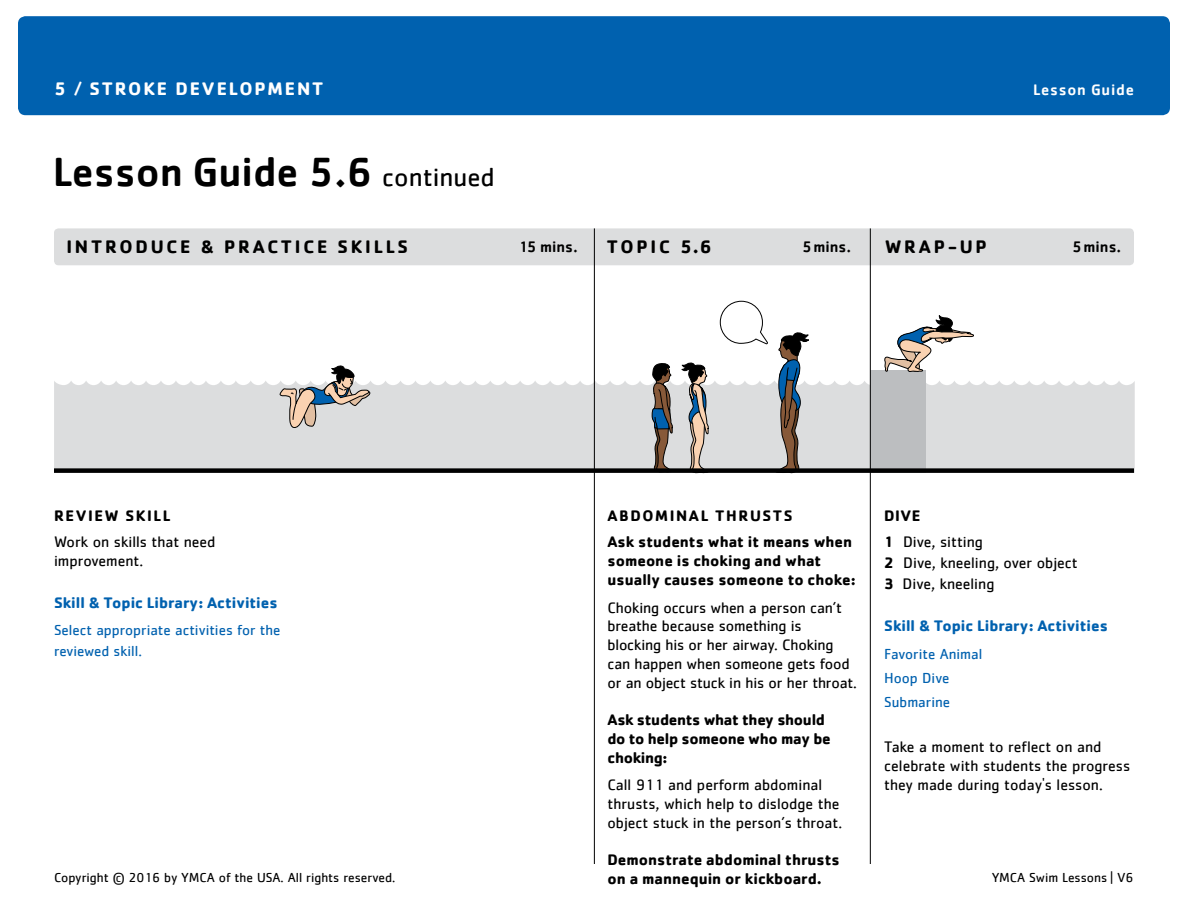
<style>
.page{position:relative;width:1188px;height:918px;background:#fff}
.page>*{position:absolute;margin:0;border:0;box-sizing:border-box;transform-origin:0 0}
.t1{font:500 42px "Cachet";color:#000}
.t2{font:700 18.75px "Cachet";letter-spacing:.15em;color:#000}
.t3{font:700 18.75px "Cachet";letter-spacing:.1em;color:#fff}
.t4{font:15.75px/18.8px "Cachet";color:#000}
.t5{font:700 15.75px/27px "Cachet";color:#000}
.t6{font:700 15.75px "Cachet";color:#0061af}
.t7{font:700 15.75px/18.8px "Cachet";letter-spacing:-.02em;color:#000}
.t8{font:500 15.75px "Cachet";color:#000}
.t9{font:700 15.75px "Cachet";letter-spacing:.1em;color:#000}
.t10{font:500 15.75px "Cachet";letter-spacing:.05em;color:#fff}
.t11{font:15px/24px "Cachet";color:#0061af}
.t12{font:13.5px "Cachet";color:#000}
.s1{font-weight:500}
.s2{font-weight:400;font-size:27px}
.s3{font-weight:700}
</style>
<div class="page">
<div style="left:54px;top:380px;width:1081px;height:93px;background:#dcddde"></div>
<div style="left:54px;top:228px;width:1080px;height:37px;background:#dcddde;border-radius:4px"></div>
<hr style="left:594px;top:228px;width:1px;height:636px;background:#000">
<svg style="left:776px;top:332px;width:33px;height:136px"></svg>
<svg style="left:681px;top:362px;width:28px;height:106px;background:#aca6a2"></svg>
<svg style="left:652px;top:363px;width:21px;height:105px;background:#726d6a"></svg>
<svg style="left:720px;top:301px;width:48px;height:43px"></svg>
<svg style="left:280px;top:365px;width:91px;height:63px"></svg>
<div style="left:870px;top:371px;width:55px;height:102px;background:#bcbec0"></div>
<hr style="left:870px;top:228px;width:1px;height:636px;background:#000">
<div style="left:54px;top:468px;width:1080px;height:5px;background:#000"></div>
<svg style="left:884px;top:316px;width:90px;height:62px"></svg>
<div style="left:18px;top:16px;width:1152px;height:99px;background:#0061af;border-radius:8px"></div>
<p class="t3" style="left:54px;top:77px;width:271px">5 <span class="s1">/</span> STROKE DEVELOPMENT</p>
<p class="t10" style="left:1033px;top:80px;width:102px">Lesson Guide</p>
<h1 class="t1" style="left:53px;top:147px;width:443px">Lesson Guide 5.6 <span class="s2">continued</span></h1>
<p class="t2" style="left:66px;top:235px;width:343px">INTRODUCE &amp; PRACTICE SKILLS</p>
<p class="t8" style="left:519px;top:237px;width:61px">15 mins.</p>
<p class="t2" style="left:607px;top:235px;width:106px">TOPIC 5.6</p>
<p class="t8" style="left:802px;top:237px;width:51px">5mins.</p>
<p class="t2" style="left:885px;top:235px;width:103px">Wrap-Up</p>
<p class="t8" style="left:1072px;top:237px;width:51px">5mins.</p>
<p class="t9" style="left:54px;top:505px;width:118px">REVIEW SKILL</p>
<p class="t4" style="left:54px;top:533px;width:163px">Work on skills that need improvement.</p>
<p class="t6" style="left:54px;top:593px;width:225px">Skill &amp; Topic Library: Activities</p>
<p class="t11" style="left:54px;top:619px;width:228px;line-height:21px">Select appropriate activities for the reviewed skill.</p>
<p class="t5" style="left:608px;top:501px;width:47px">abdominal</p>
<p class="t5" style="left:608px;top:501px;width:246px;text-indent:108px">thrusts<br>Ask students what it means when</p>
<p class="t5" style="left:608px;top:551px;width:250px;line-height:18.8px">someone is choking and what usually causes someone to choke:</p>
<p class="t4" style="left:608px;top:598px;width:251px">Choking occurs when a person can’t breathe because something is blocking his or her airway. Choking can happen when someone gets food or an object stuck in his or her throat.</p>
<p class="t7" style="left:608px;top:710px;width:225px">Ask students what they should do to help someone who may be choking:</p>
<p class="t4" style="left:608px;top:776px;width:236px">Call 911 and perform abdominal thrusts, which help to dislodge the object stuck in the person’s throat.</p>
<p class="t5" style="left:608px;top:846px;width:234px">Demonstrate abdominal thrusts</p>
<p class="t4" style="left:884px;top:501px;width:100px;line-height:27px"><span class="s3">DIVE<br>1</span> Dive, sitting</p>
<p class="t4" style="left:884px;top:552px;width:195px;line-height:21px"><span class="s3">2</span> Dive, kneeling, over object<br><span class="s3">3</span> Dive, kneeling</p>
<p class="t6" style="left:884px;top:616px;width:225px">Skill &amp; Topic Library: Activities</p>
<p class="t11" style="left:884px;top:641px;width:100px">Favorite Animal<br>Hoop Dive<br>Submarine</p>
<p class="t4" style="left:884px;top:737px;width:248px">Take a moment to reflect on and celebrate with students the progress they made during today's lesson.</p>
<p class="t12" style="left:54px;top:869px;width:343px">Copyright © 2016 by YMCA of the USA. All rights reserved.</p>
<p class="t5" style="left:608px;top:865px;width:216px">on a mannequin or kickboard.</p>
<p class="t12" style="left:992px;top:869px;width:143px">YMCA Swim Lessons | V6</p>
</div>
